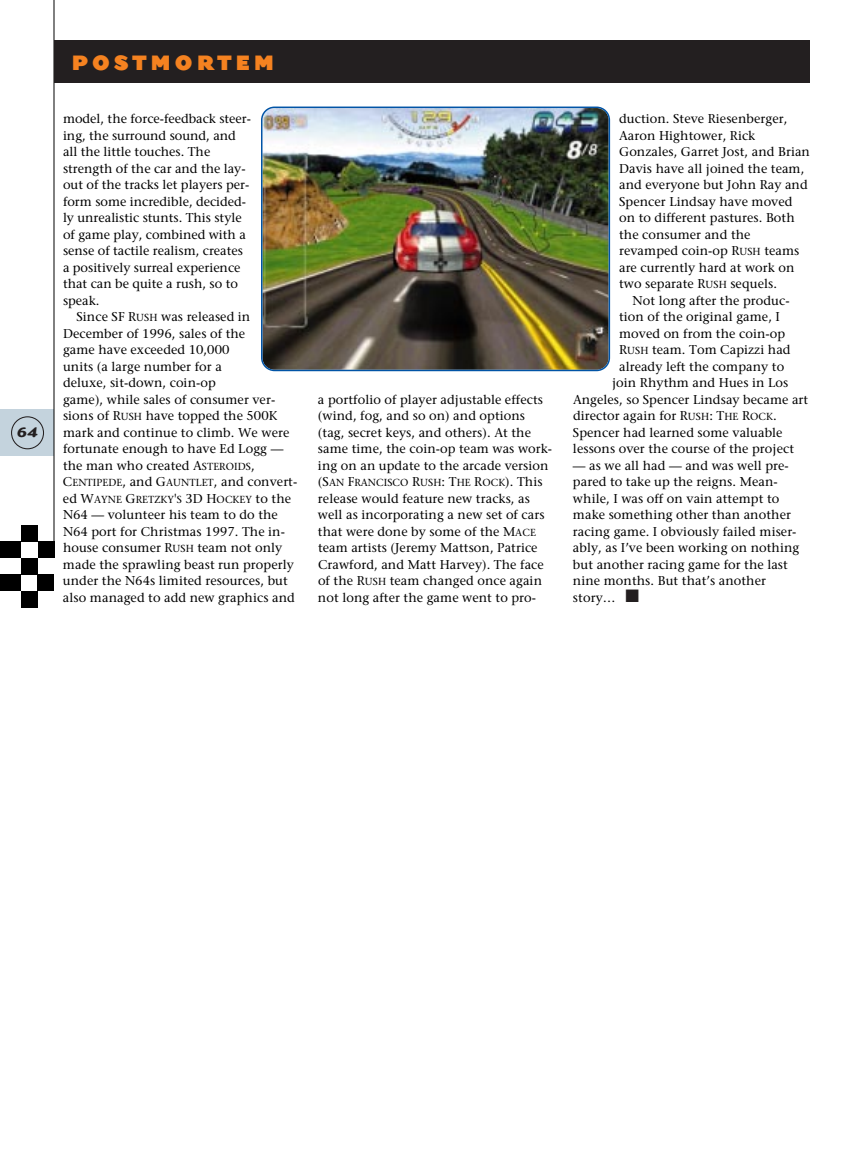
<style>
.page{position:relative;width:864px;height:1175px;background:#fff}
.page>*{position:absolute;margin:0;border:0;box-sizing:border-box;transform-origin:0 0}
.t1{font:900 19.5px "Dogma";letter-spacing:.245em;color:#f58220}
.t2{font:700 15px "Dogma Script";color:#231f20}
.t3{font:12.75px/16.5px "Stone Serif";letter-spacing:.005em;color:#000}
.t4{font:10.2px "Stone Serif";letter-spacing:.005em;color:#000}
.s1{font-size:10.2px}
.s2{font-size:12.75px}
.s3{color:#231f20}
</style>
<div class="page">
<div style="left:0;top:410px;width:54px;height:46px;background:#c4d3dd"></div>
<hr style="left:54px;top:0;width:1px;height:554px;background:#000">
<div style="left:11px;top:416px;width:33px;height:33px;border:1px solid #231f20;border-radius:50%"></div>
<div style="left:54px;top:40px;width:756px;height:42px;background:#231f20"></div>
<img style="left:262px;top:108px;width:347px;height:262px;border-radius:12px">
<div style="left:261px;top:106px;width:349px;height:265px;border:2px solid #0154a6;border-radius:13px"></div>
<div style="left:21px;top:525px;width:16px;height:17px;background:#000"></div>
<div style="left:0;top:542px;width:21px;height:16px;background:#000"></div>
<div style="left:38px;top:542px;width:16px;height:16px;background:#000"></div>
<div style="left:21px;top:558px;width:16px;height:16px;background:#000"></div>
<div style="left:0;top:574px;width:21px;height:17px;background:#000"></div>
<div style="left:37px;top:574px;width:17px;height:17px;background:#000"></div>
<div style="left:21px;top:591px;width:16px;height:17px;background:#000"></div>
<p class="t2" style="left:16px;top:427px;width:23px">64</p>
<h1 class="t1" style="left:72px;top:56px;width:203px">POSTMORTEM</h1>
<p class="t3" style="left:63px;top:112px;width:190px">model, the force-feedback steer&shy;ing, the surround sound, and all the little touches. The strength of the car and the lay&shy;out of the tracks let players per&shy;form some incredible, decided&shy;ly unrealistic stunts. This style of game play, combined with a sense of tactile realism, creates a positively surreal experience that can be quite a rush, so to speak.</p>
<p class="t3" style="left:63px;top:310px;width:236px;text-indent:14px">Since SF R<span class="s1">USH</span> was released in<br>December of 1996, sales of the<br>game have exceeded 10,000<br>units (a large number for a<br>deluxe, sit-down, coin-op<br>game), while sales of consumer ver&shy;sions of R<span class="s1">USH</span> have topped the 500K mark and continue to climb. We were fortunate enough to have Ed Logg — the man who created A<span class="s1">STEROIDS</span>,<br>C<span class="s1">ENTIPEDE</span>, and G<span class="s1">AUNTLET</span>, and convert-</p>
<p class="t4" style="left:63px;top:495px;width:230px"><span class="s2">ed W</span>AYNE <span class="s2">G</span>RETZKY<span class="s2">'</span>S <span class="s2">3D H</span>OCKEY <span class="s2">to the</span></p>
<p class="t3" style="left:63px;top:508px;width:233px">N64 — volunteer his team to do the N64 port for Christmas 1997. The in&shy;house consumer R<span class="s1">USH</span> team not only made the sprawling beast run properly under the N64s limited resources, but also managed to add new graphics and</p>
<p class="t3" style="left:318px;top:392px;width:236px">a portfolio of player adjustable effects (wind, fog, and so on) and options (tag, secret keys, and others). At the same time, the coin-op team was work&shy;ing on an update to the arcade version</p>
<p class="t4" style="left:318px;top:479px;width:226px"><span class="s2">(S</span>AN <span class="s2">F</span>RANCISCO <span class="s2">R</span>USH<span class="s2">: T</span>HE <span class="s2">R</span>OCK<span class="s2">). This</span></p>
<p class="t3" style="left:318px;top:491px;width:228px">release would feature new tracks, as well as incorporating a new set of cars that were done by some of the M<span class="s1">ACE </span>team artists (Jeremy Mattson, Patrice Crawford, and Matt Harvey). The face of the R<span class="s1">USH</span> team changed once again not long after the game went to pro-</p>
<p class="t3" style="left:619px;top:112px;width:170px">duction. Steve Riesenberger,</p>
<p class="t3" style="left:619px;top:128px;width:138px">Aaron Hightower, Rick</p>
<p class="t3" style="left:619px;top:145px;width:192px">Gonzales, Garret Jost, and Brian</p>
<p class="t3" style="left:619px;top:161px;width:187px">Davis have all joined the team,</p>
<p class="t3" style="left:619px;top:178px;width:190px">and everyone but John Ray and</p>
<p class="t3" style="left:619px;top:194px;width:175px">Spencer Lindsay have moved</p>
<p class="t3" style="left:619px;top:211px;width:177px">on to different pastures. Both</p>
<p class="t3" style="left:619px;top:227px;width:133px">the consumer and the</p>
<p class="t3" style="left:619px;top:244px;width:182px">revamped coin-op R<span class="s1">USH</span> teams</p>
<p class="t3" style="left:619px;top:260px;width:177px">are currently hard at work on</p>
<p class="t3" style="left:619px;top:277px;width:159px">two separate R<span class="s1">USH</span> sequels.</p>
<p class="t3" style="left:633px;top:293px;width:159px">Not long after the produc-</p>
<p class="t3" style="left:619px;top:310px;width:162px">tion of the original game, I</p>
<p class="t3" style="left:619px;top:326px;width:168px">moved on from the coin-op</p>
<p class="t3" style="left:619px;top:343px;width:173px">R<span class="s1">USH</span> team. Tom Capizzi had</p>
<p class="t3" style="left:619px;top:359px;width:167px">already left the company to</p>
<p class="t3" style="left:612px;top:376px;width:178px">join Rhythm and Hues in Los</p>
<p class="t3" style="left:573px;top:392px;width:237px">Angeles, so Spencer Lindsay became art</p>
<p class="t3" style="left:573px;top:409px;width:205px">director again for R<span class="s1">USH</span>: T<span class="s1">HE</span> R<span class="s1">OCK</span>.</p>
<p class="t3" style="left:573px;top:425px;width:211px">Spencer had learned some valuable</p>
<p class="t3" style="left:573px;top:442px;width:223px">lessons over the course of the project</p>
<p class="t3" style="left:573px;top:458px;width:228px">— as we all had — and was well pre&shy;pared to take up the reigns. Mean&shy;while, I was off on vain attempt to make something other than another racing game. I obviously failed miser&shy;ably, as I’ve been working on nothing but another racing game for the last nine months. But that’s another story… <span class="s3">■</span></p>
</div>
